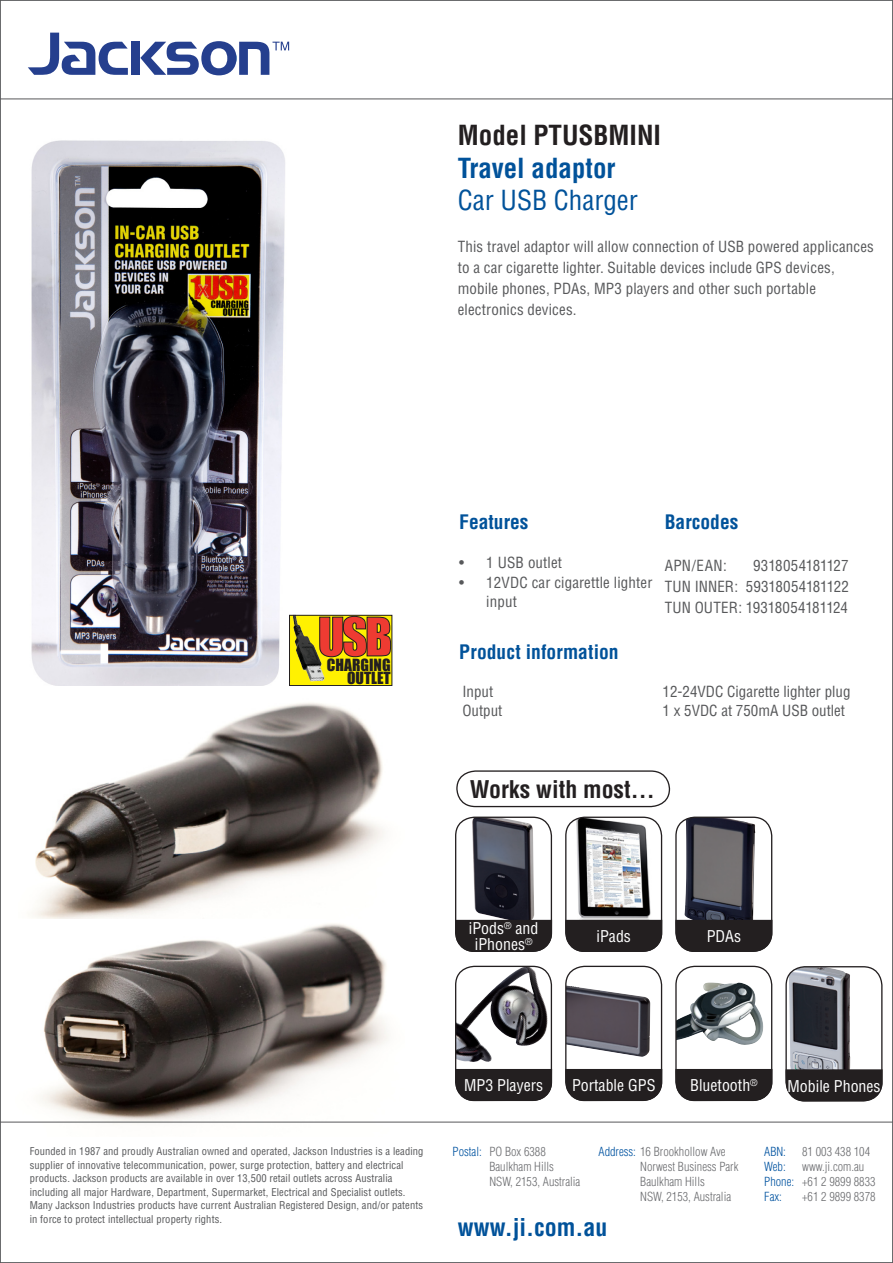
<style>
.page{position:relative;width:893px;height:1263px;background:#fff}
.page>*{position:absolute;margin:0;border:0;box-sizing:border-box;transform-origin:0 0}
.t1{font:49.05px "Impact";color:#ee3b32}
.t2{font:700 condensed 27px "Helvetica";color:#231f20}
.t3{font:700 condensed 27px "Helvetica";color:#01529a}
.t4{font:condensed 27px "Helvetica";color:#01529a}
.t5{font:700 condensed 24px "Helvetica";color:#01529a}
.t6{font:700 condensed 23.85px "Helvetica";color:#231f20}
.t7{font:700 condensed 19.5px "Helvetica";color:#01529a}
.t8{font:condensed 15.9px "Helvetica";color:#fff}
.t9{font:15.6px/13.2px "Impact";color:#231f20;text-align:right}
.Paragraph_Style_1{font:condensed 15px/21px "Helvetica";letter-spacing:.01em;color:#57585a}
.t10{font:300 condensed 12.3px "Helvetica";color:#6c6d70}
.t11{font:300 condensed 12.3px "Helvetica";color:#0153a0}
.Paragraph_Style_2{font:condensed 10.5px/13.5px "Helvetica";letter-spacing:.01em;color:#57585a}
.t12{font:condensed 9.3px "Helvetica";color:#fff}
.s1{color:#0153a0}
</style>
<div class="page">
<img style="left:31px;top:140px;width:268px;height:546px">
<img style="left:16px;top:918px;width:389px;height:204px">
<img style="left:32px;top:703px;width:353px;height:215px">
<svg style="left:28px;top:33px;width:100px;height:42px"></svg>
<div style="left:131px;top:42px;width:9px;height:33px;background:#253f8e"></div>
<svg style="left:140px;top:41px;width:149px;height:34px"></svg>
<hr style="left:0;top:1122px;width:893px;height:1px;background:#57585a">
<hr style="left:0;top:99px;width:893px;height:1px;background:#57585a">
<img style="left:472px;top:818px;width:62px;height:101px">
<div style="left:455px;top:816px;width:97px;height:136px;border:1px solid #231f20;border-radius:19px"></div>
<svg style="left:455px;top:919px;width:98px;height:33px;background:#332f30"></svg>
<img style="left:789px;top:968px;width:61px;height:101px">
<div style="left:785px;top:966px;width:97px;height:135px;border:1px solid #231f20;border-radius:19px"></div>
<svg style="left:785px;top:1069px;width:98px;height:33px;background:#322f30"></svg>
<img style="left:684px;top:818px;width:71px;height:101px">
<div style="left:675px;top:816px;width:97px;height:136px;border:1px solid #231f20;border-radius:19px"></div>
<svg style="left:675px;top:919px;width:98px;height:33px;background:#302d2e"></svg>
<img style="left:567px;top:818px;width:95px;height:101px">
<div style="left:565px;top:816px;width:97px;height:136px;border:1px solid #231f20;border-radius:19px"></div>
<svg style="left:565px;top:919px;width:98px;height:33px;background:#332f30"></svg>
<img style="left:677px;top:982px;width:87px;height:63px">
<div style="left:675px;top:966px;width:97px;height:135px;border:1px solid #231f20;border-radius:19px"></div>
<svg style="left:675px;top:1068px;width:98px;height:34px;background:#3a3637"></svg>
<img style="left:456px;top:966px;width:92px;height:96px">
<div style="left:455px;top:966px;width:97px;height:135px;border:1px solid #231f20;border-radius:19px"></div>
<svg style="left:455px;top:1068px;width:98px;height:34px;background:#3a3737"></svg>
<img style="left:567px;top:985px;width:83px;height:72px">
<div style="left:565px;top:966px;width:97px;height:135px;border:1px solid #231f20;border-radius:19px"></div>
<svg style="left:565px;top:1068px;width:98px;height:34px;background:#3a3637"></svg>
<svg style="left:456px;top:770px;width:215px;height:38px"></svg>
<div style="left:289px;top:615px;width:103px;height:70px;background:#fff101"></div>
<img style="left:293px;top:617px;width:32px;height:65px">
<div style="left:289px;top:615px;width:103px;height:71px;border:1px solid #231f20"></div>
<svg style="left:320px;top:615px;width:73px;height:42px"></svg>
<p class="t2" style="left:458px;top:119px;width:205px">Model PTUSBMINI</p>
<p class="t3" style="left:458px;top:151px;width:159px">Travel adaptor</p>
<p class="t4" style="left:458px;top:183px;width:181px">Car USB Charger</p>
<p class="Paragraph_Style_1" style="left:458px;top:236px;width:418px">This travel adaptor will allow connection of USB powered applicances to a car cigarette lighter. Suitable devices include GPS devices, mobile phones, PDAs, MP3 players and other such portable electronics devices.</p>
<p class="t1" style="left:318px;top:599px;width:76px">USB</p>
<p class="t9" style="left:327px;top:658px;width:65px">CHARGING<br>OUTLET</p>
<p class="t7" style="left:459px;top:510px;width:71px">Features</p>
<p class="Paragraph_Style_1" style="left:459px;top:552px;width:104px">• 1 USB outlet</p>
<p class="Paragraph_Style_1" style="left:486px;top:572px;width:168px;line-height:19.5px;text-indent:-27px">• 12VDC car cigarettle lighter input</p>
<p class="t7" style="left:665px;top:510px;width:75px">Barcodes</p>
<p class="Paragraph_Style_1" style="left:665px;top:555px;width:64px">APN/EAN:</p>
<p class="Paragraph_Style_1" style="left:753px;top:555px;width:97px">9318054181127</p>
<p class="Paragraph_Style_1" style="left:665px;top:576px;width:186px">TUN INNER: 59318054181122</p>
<p class="Paragraph_Style_1" style="left:665px;top:597px;width:185px">TUN OUTER: 19318054181124</p>
<p class="t7" style="left:459px;top:640px;width:161px">Product information</p>
<p class="Paragraph_Style_1" style="left:462px;top:681px;width:32px">Input</p>
<p class="Paragraph_Style_1" style="left:663px;top:681px;width:189px">12-24VDC Cigarette lighter plug</p>
<p class="Paragraph_Style_1" style="left:462px;top:700px;width:42px">Output</p>
<p class="Paragraph_Style_1" style="left:663px;top:700px;width:184px">1 x 5VDC at 750mA USB outlet</p>
<p class="t6" style="left:470px;top:774px;width:186px">Works with most...</p>
<p class="t8" style="left:469px;top:918px;width:71px">iPods<sup>®</sup> and</p>
<p class="t8" style="left:475px;top:934px;width:59px">iPhones<sup>®</sup></p>
<p class="t8" style="left:597px;top:926px;width:36px">iPads</p>
<p class="t8" style="left:707px;top:926px;width:36px">PDAs</p>
<p class="Paragraph_Style_2" style="left:30px;top:1144px;width:395px">Founded in 1987 and proudly Australian owned and operated, Jackson Industries is a leading supplier of innovative telecommunication, power, surge protection, battery and electrical products. Jackson products are available in over 13,500 retail outlets across Australia including all major Hardware, Department, Supermarket, Electrical and Specialist outlets.<br>Many Jackson Industries products have current Australian Registered Design, and/or patents in force to protect intellectual property rights.</p>
<p class="t8" style="left:464px;top:1076px;width:80px">MP3 Players</p>
<p class="t12" style="left:750px;top:1077px;width:9px">®</p>
<p class="t8" style="left:572px;top:1076px;width:85px">Portable GPS</p>
<p class="t8" style="left:690px;top:1076px;width:61px">Bluetooth</p>
<p class="t8" style="left:788px;top:1076px;width:95px">Mobile Phones</p>
<p class="t10" style="left:489px;top:1145px;width:58px">PO Box 6388</p>
<p class="t10" style="left:489px;top:1159px;width:66px">Baulkham Hills</p>
<p class="t10" style="left:489px;top:1174px;width:92px">NSW, 2153, Australia</p>
<p class="t11" style="left:453px;top:1145px;width:31px">Postal:</p>
<p class="t10" style="left:599px;top:1145px;width:129px"><span class="s1">Address:</span> 16 Brookhollow Ave</p>
<p class="t11" style="left:764px;top:1145px;width:23px">ABN:</p>
<p class="t11" style="left:764px;top:1159px;width:23px">Web:</p>
<p class="t11" style="left:764px;top:1174px;width:31px">Phone:</p>
<p class="t11" style="left:764px;top:1189px;width:19px">Fax:</p>
<p class="t10" style="left:640px;top:1159px;width:100px">Norwest Business Park</p>
<p class="t10" style="left:640px;top:1174px;width:66px">Baulkham Hills</p>
<p class="t10" style="left:640px;top:1189px;width:92px">NSW, 2153, Australia</p>
<p class="t5" style="left:458px;top:1213px;width:151px">www.ji.com.au</p>
<p class="t10" style="left:802px;top:1145px;width:69px">81 003 438 104</p>
<p class="t10" style="left:802px;top:1159px;width:64px">www.ji.com.au</p>
<p class="t10" style="left:802px;top:1174px;width:75px">+61 2 9899 8833</p>
<p class="t10" style="left:802px;top:1189px;width:75px">+61 2 9899 8378</p>
</div>
